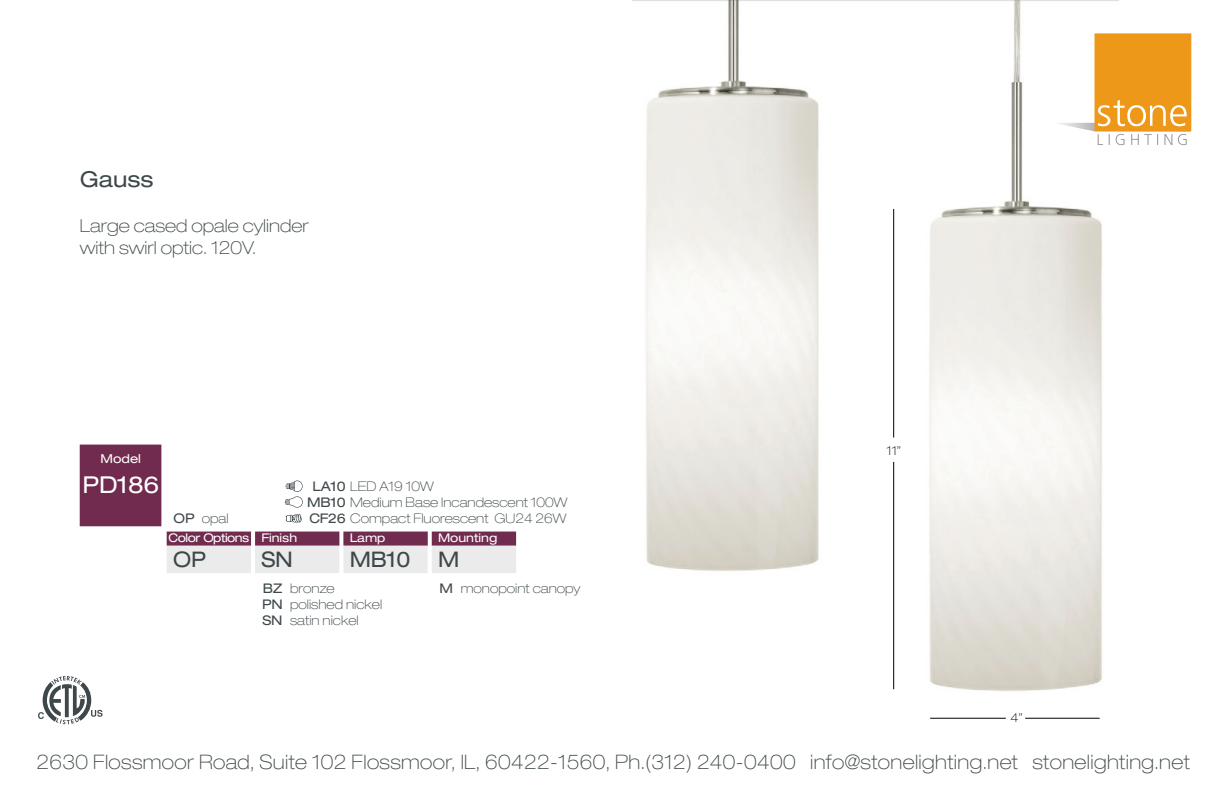
<style>
.page{position:relative;width:1224px;height:794px;background:#fff}
.page>*{position:absolute;margin:0;border:0;box-sizing:border-box;transform-origin:0 0}
.t1{font:expanded 23.2px "Helvetica Neue LT Std";color:#fff}
.t2{font:expanded 22px "Helvetica Neue LT Std";color:#3e474a}
.t3{font:expanded 21.6px "Helvetica Neue LT Std";color:#3e474a}
.t4{font:100 expanded 20px "Helvetica Neue LT Std";letter-spacing:.02em;color:#3e474a}
.t5{font:100 expanded 18px/21.6px "Helvetica Neue LT Std";color:#3e474a}
.t6{font:100 expanded 13.2px/16px "Helvetica Neue LT Std";color:#3e474a}
.t7{font:expanded 13.2px/16px "Helvetica Neue LT Std";color:#3e474a;text-align:justify}
.t8{font:100 expanded 12.4px "Helvetica Neue LT Std";color:#000}
.t9{font:expanded 12.4px "Helvetica Neue LT Std";color:#fff}
.t10{font:expanded 12px "Helvetica Neue LT Std";letter-spacing:-.04em;color:#fff}
.t11{font:expanded 12px "Helvetica Neue LT Std";color:#fff}
.s1{font-weight:400}
</style>
<div class="page">
<img style="left:632px;top:0;width:486px;height:692px">
<svg style="left:893px;top:208px;width:1px;height:230px"></svg>
<svg style="left:893px;top:461px;width:1px;height:229px"></svg>
<svg style="left:1025px;top:717px;width:75px;height:2px"></svg>
<svg style="left:930px;top:717px;width:76px;height:2px"></svg>
<div style="left:1095px;top:33px;width:96px;height:98px;background:#ee981a"></div>
<svg style="left:1052px;top:100px;width:139px;height:45px"></svg>
<div style="left:167px;top:531px;width:84px;height:42px;background:#ebebeb"></div>
<div style="left:80px;top:444px;width:81px;height:82px;background:#702b4e"></div>
<div style="left:255px;top:531px;width:84px;height:42px;background:#ebebeb"></div>
<div style="left:343px;top:531px;width:85px;height:42px;background:#ebebeb"></div>
<div style="left:432px;top:531px;width:84px;height:42px;background:#ebebeb"></div>
<div style="left:167px;top:531px;width:84px;height:14px;background:#702b4e"></div>
<div style="left:255px;top:531px;width:84px;height:14px;background:#702b4e"></div>
<div style="left:343px;top:531px;width:85px;height:14px;background:#702b4e"></div>
<div style="left:432px;top:531px;width:84px;height:14px;background:#702b4e"></div>
<svg style="left:286px;top:514px;width:16px;height:9px"></svg>
<svg style="left:285px;top:480px;width:18px;height:27px"></svg>
<svg style="left:38px;top:676px;width:65px;height:48px"></svg>
<h2 class="t2" style="left:80px;top:165px;width:75px">Gauss</h2>
<h3 class="t5" style="left:80px;top:215px;width:230px">Large cased opale cylinder with swirl optic. 120V.</h3>
<p class="t9" style="left:101px;top:451px;width:42px">Model</p>
<h1 class="t1" style="left:82px;top:470px;width:78px">PD186</h1>
<p class="t6" style="left:174px;top:510px;width:57px"><span class="s1">OP</span> opal</p>
<p class="t6" style="left:307px;top:478px;width:262px;text-indent:5px"><span class="s1">LA10</span> LED A19 10W<br><span class="s1">MB10</span> Medium Base Incandescent 100W<br><span class="s1">CF26</span> Compact Fluorescent GU24 26W</p>
<p class="t10" style="left:168px;top:530px;width:130px">Color Options Finish</p>
<p class="t11" style="left:350px;top:530px;width:37px">Lamp</p>
<p class="t11" style="left:438px;top:530px;width:61px">Mounting</p>
<h3 class="t3" style="left:438px;top:546px;width:23px">M</h3>
<p class="t6" style="left:440px;top:580px;width:142px"><span class="s1">M</span> monopoint canopy</p>
<h3 class="t3" style="left:173px;top:546px;width:35px">OP</h3>
<h3 class="t3" style="left:261px;top:546px;width:33px">SN</h3>
<p class="t7" style="left:262px;top:580px;width:22px">BZ PN SN</p>
<p class="t6" style="left:290px;top:580px;width:94px">bronze polished nickel satin nickel</p>
<h3 class="t3" style="left:350px;top:546px;width:62px">MB10</h3>
<p class="t8" style="left:886px;top:443px;width:16px">11”</p>
<p class="t8" style="left:1010px;top:710px;width:14px">4”</p>
<h3 class="t4" style="left:37px;top:749px;width:1155px">2630 Flossmoor Road, Suite 102 Flossmoor, IL, 60422-1560, Ph.(312) 240-0400 info@stonelighting.net stonelighting.net</h3>
</div>
